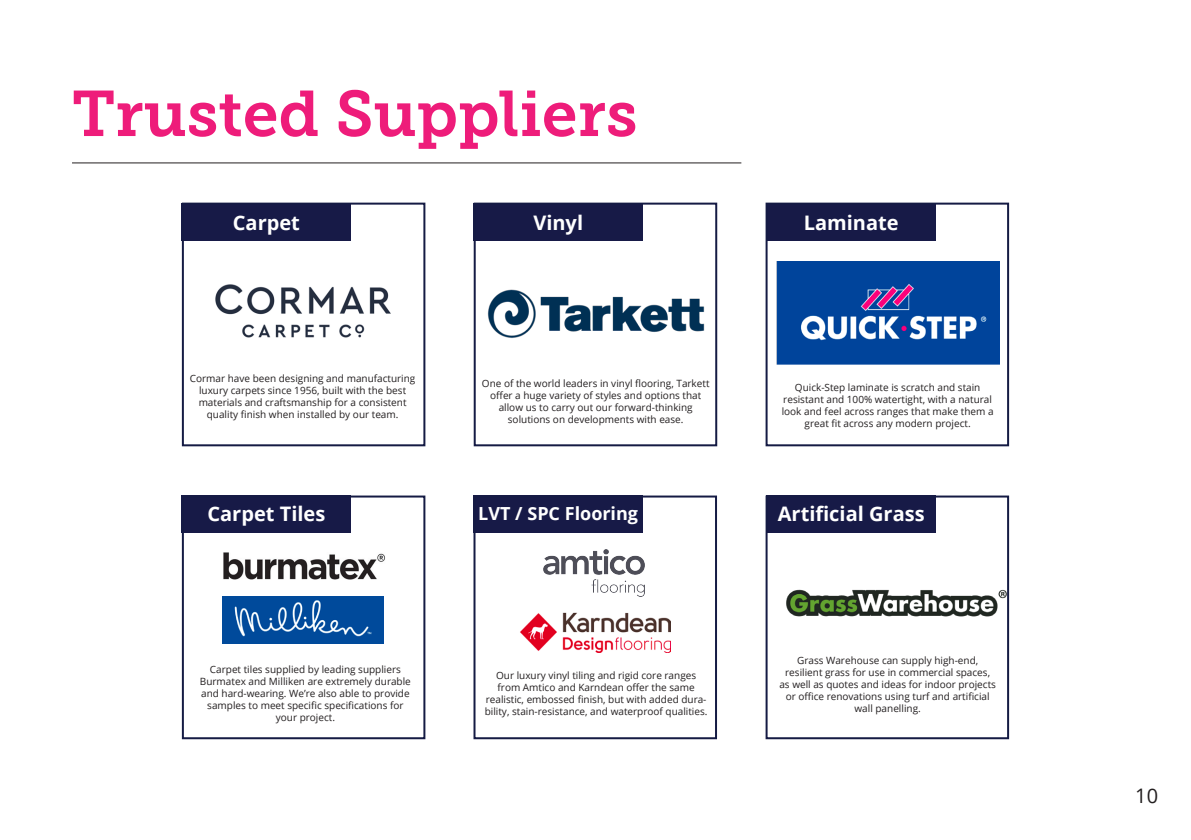
<style>
.page{position:relative;width:1191px;height:840px;background:#fff}
.page>*{position:absolute;margin:0;border:0;box-sizing:border-box;transform-origin:0 0}
.Main_title{font:64px "Museo Slab W00 700";color:#ee1c7a}
.WFCTitle{font:700 20px "Open Sans";color:#fff}
.t1{font:20px "Open Sans";color:#231f20}
.WFCTitle-2{font:700 18px "Open Sans";color:#fff}
.t2{font:10px/12px "Open Sans";color:#231f20;text-align:center}
</style>
<div class="page">
<img style="left:487px;top:289px;width:218px;height:49px">
<div style="left:185px;top:205px;width:166px;height:36px;background:#171a47"></div>
<div style="left:185px;top:498px;width:166px;height:34px;background:#171a47"></div>
<div style="left:476px;top:498px;width:167px;height:34px;background:#171a47"></div>
<div style="left:768px;top:498px;width:167px;height:34px;background:#171a47"></div>
<div style="left:477px;top:205px;width:166px;height:36px;background:#171a47"></div>
<div style="left:768px;top:205px;width:167px;height:36px;background:#171a47"></div>
<hr style="left:72px;top:162px;width:669px;height:1px;background:#231f20">
<img style="left:215px;top:284px;width:176px;height:54px">
<img style="left:776px;top:261px;width:223px;height:103px">
<img style="left:223px;top:552px;width:162px;height:27px">
<img style="left:223px;top:596px;width:161px;height:46px">
<img style="left:543px;top:549px;width:102px;height:47px">
<img style="left:520px;top:612px;width:151px;height:39px">
<img style="left:786px;top:589px;width:220px;height:28px">
<div style="left:182px;top:202px;width:243px;height:244px;border:2px solid #151b44"></div>
<div style="left:182px;top:495px;width:243px;height:243px;border:2px solid #151b44"></div>
<div style="left:473px;top:495px;width:244px;height:243px;border:2px solid #151b44"></div>
<div style="left:765px;top:495px;width:244px;height:243px;border:2px solid #151b44"></div>
<div style="left:474px;top:202px;width:243px;height:244px;border:2px solid #151b44"></div>
<div style="left:765px;top:202px;width:244px;height:244px;border:2px solid #151b44"></div>
<p class="Main_title" style="left:72px;top:77px;width:567px">Trusted Suppliers</p>
<p class="WFCTitle" style="left:233px;top:208px;width:69px">Carpet</p>
<p class="WFCTitle" style="left:533px;top:208px;width:51px">Vinyl</p>
<p class="WFCTitle" style="left:803px;top:208px;width:96px">Laminate</p>
<p class="t2" style="left:190px;top:371px;width:227px">Cormar have been designing and manufacturing luxury carpets since 1956, built with the best materials and craftsmanship for a consistent quality finish when installed by our team.</p>
<p class="t2" style="left:482px;top:377px;width:229px">One of the world leaders in vinyl flooring, Tarkett offer a huge variety of styles and options that allow us to carry out our forward-thinking solutions on developments with ease.</p>
<p class="t2" style="left:781px;top:380px;width:213px">Quick-Step laminate is scratch and stain resistant and 100% watertight, with a natural look and feel across ranges that make them a great fit across any modern project.</p>
<p class="WFCTitle" style="left:207px;top:499px;width:119px">Carpet Tiles</p>
<p class="WFCTitle-2" style="left:478px;top:500px;width:161px">LVT / SPC Flooring</p>
<p class="WFCTitle" style="left:778px;top:499px;width:148px">Artificial Grass</p>
<p class="t2" style="left:200px;top:662px;width:212px">Carpet tiles supplied by leading suppliers Burmatex and Milliken are extremely durable and hard-wearing. We’re also able to provide samples to meet specific specifications for your project.</p>
<p class="t2" style="left:485px;top:668px;width:224px">Our luxury vinyl tiling and rigid core ranges from Amtico and Karndean offer the same realistic, embossed finish, but with added dura&shy;bility, stain-resistance, and waterproof qualities.</p>
<p class="t2" style="left:779px;top:653px;width:218px">Grass Warehouse can supply high-end, resilient grass for use in commercial spaces, as well as quotes and ideas for indoor projects or office renovations using turf and artificial wall panelling.</p>
<h2 class="t1" style="left:1135px;top:781px;width:24px">10</h2>
</div>
